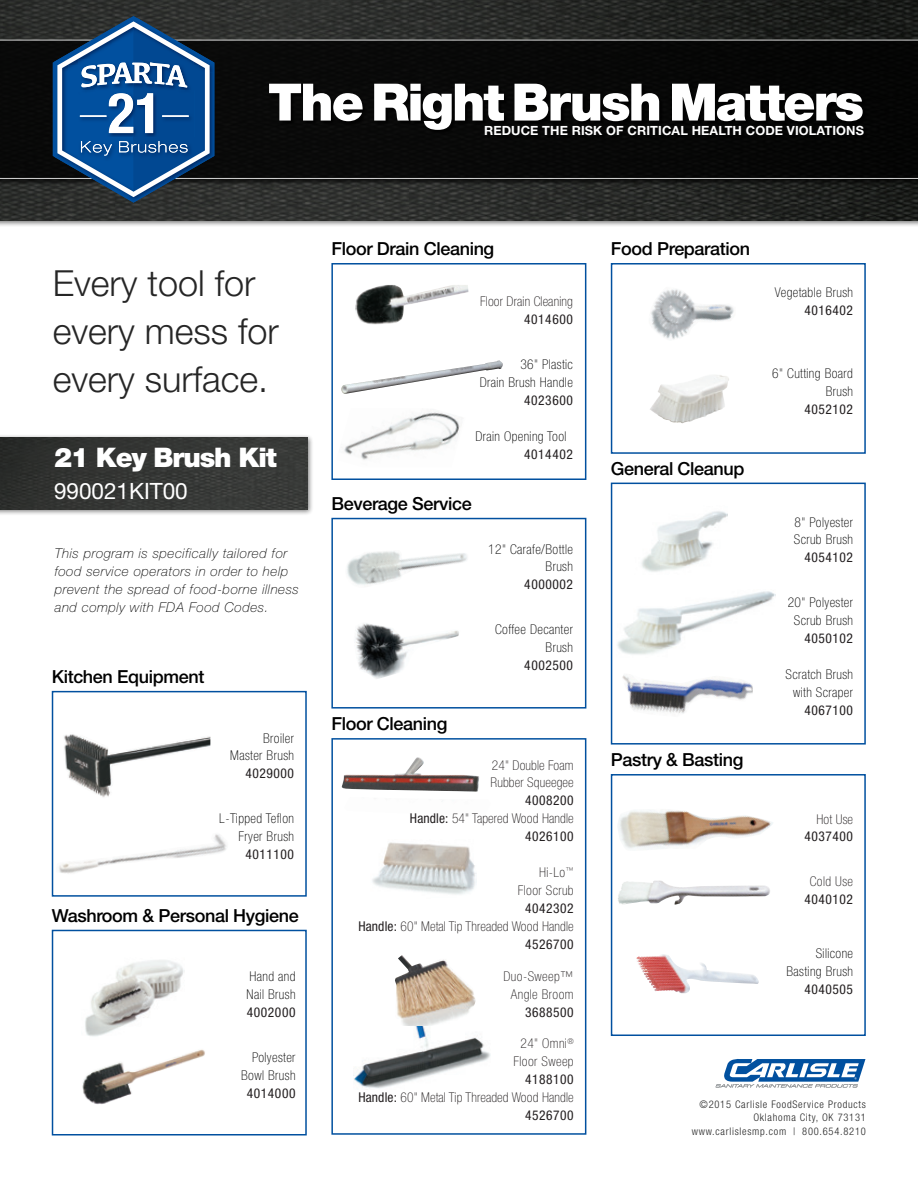
<style>
.page{position:relative;width:918px;height:1188px;background:#fff}
.page>*{position:absolute;margin:0;border:0;box-sizing:border-box;transform-origin:0 0}
.t1{font:900 51.6px "Helvetica Neue LT Std";letter-spacing:-.04em;color:#fff}
.t2{font:300 36px/48px "Helvetica Neue LT Std";color:#262626}
.t3{font:900 27px "Helvetica Neue LT Std";letter-spacing:-.04em;color:#fff}
.t4{font:22.5px "Helvetica Neue LT Std";color:#fff}
.t5{font:500 18px "Helvetica Neue LT Std";letter-spacing:-.02em;color:#000}
.t6{font:100 condensed 13.5px/18px "Helvetica Neue LT Std";letter-spacing:.03em;color:#000;text-align:right}
.t7{font:condensed 13.5px/18px "Helvetica Neue LT Std";letter-spacing:.04em;color:#231f20;text-align:right}
.t8{font:100 condensed 13.5px/18px "Helvetica Neue LT Std";letter-spacing:.01em;color:#231f20;text-align:right}
.t9{font:italic 100 13.5px/18px "Helvetica Neue LT Std";letter-spacing:.04em;color:#000}
.t10{font:100 condensed 13.5px/18px "Helvetica Neue LT Std";letter-spacing:.03em;color:#231f20;text-align:center}
.t11{font:700 12.75px "Helvetica Neue LT Std";letter-spacing:.01em;color:#fff}
.t12{font:300 condensed 10.5px/13.5px "Helvetica Neue LT Std";letter-spacing:.07em;color:#262626;text-align:right}
.s1{font-weight:100}
.s2{font-weight:400}
</style>
<div class="page">
<div style="left:0;top:0;width:918px;height:227px;background:#000;opacity:.55"></div>
<img style="left:0;top:0;width:918px;height:220px">
<div style="left:0;top:434px;width:314px;height:82px;background:#000;opacity:.55"></div>
<img style="left:0;top:438px;width:308px;height:71px">
<svg style="left:715px;top:1059px;width:151px;height:29px"></svg>
<img style="left:618px;top:880px;width:152px;height:25px">
<img style="left:636px;top:955px;width:77px;height:38px">
<img style="left:618px;top:810px;width:155px;height:40px">
<div style="left:611px;top:774px;width:255px;height:262px;border:2px solid #01509f"></div>
<img style="left:355px;top:285px;width:113px;height:40px">
<img style="left:341px;top:360px;width:162px;height:34px">
<img style="left:344px;top:412px;width:116px;height:48px">
<div style="left:331px;top:263px;width:255px;height:217px;border:2px solid #01509f"></div>
<img style="left:622px;top:675px;width:131px;height:39px">
<img style="left:617px;top:591px;width:158px;height:64px">
<img style="left:641px;top:511px;width:86px;height:61px">
<div style="left:611px;top:483px;width:255px;height:262px;border:2px solid #01509f"></div>
<img style="left:347px;top:551px;width:120px;height:34px">
<img style="left:355px;top:623px;width:104px;height:56px">
<div style="left:331px;top:518px;width:255px;height:191px;border:2px solid #01509f"></div>
<img style="left:82px;top:1050px;width:118px;height:54px">
<img style="left:85px;top:960px;width:100px;height:77px">
<div style="left:52px;top:930px;width:255px;height:206px;border:2px solid #01509f"></div>
<img style="left:651px;top:289px;width:83px;height:51px">
<div style="left:611px;top:263px;width:255px;height:191px;border:2px solid #01509f"></div>
<img style="left:59px;top:834px;width:168px;height:40px">
<img style="left:64px;top:734px;width:146px;height:63px">
<div style="left:52px;top:691px;width:255px;height:206px;border:2px solid #01509f"></div>
<img style="left:342px;top:757px;width:138px;height:35px">
<img style="left:372px;top:842px;width:105px;height:53px">
<div style="left:331px;top:738px;width:255px;height:397px;border:2px solid #01509f"></div>
<img style="left:353px;top:1026px;width:138px;height:62px">
<img style="left:395px;top:955px;width:81px;height:71px">
<div style="left:0;top:42px;width:918px;height:143px;background:#000;opacity:.75"></div>
<div style="left:0;top:40px;width:918px;height:139px;background:#080808"></div>
<div style="left:269px;top:85px;width:599px;height:54px;background:#000"></div>
<svg style="left:53px;top:16px;width:161px;height:187px"></svg>
<img style="left:650px;top:375px;width:79px;height:48px">
<h1 class="t1" style="left:268px;top:71px;width:598px">The Right Brush Matters</h1>
<p class="t11" style="left:484px;top:122px;width:381px">REDUCE THE RISK OF CRITICAL HEALTH CODE VIOLATIONS</p>
<h2 class="t2" style="left:53px;top:258px;width:228px">Every tool for every mess for every surface.</h2>
<h3 class="t3" style="left:54px;top:442px;width:224px">21 Key Brush Kit</h3>
<h3 class="t4" style="left:54px;top:478px;width:135px">990021KIT00</h3>
<p class="t9" style="left:55px;top:544px;width:246px">This program is specifically tailored for food service operators in order to help prevent the spread of food-borne illness and comply with FDA Food Codes.</p>
<h3 class="t5" style="left:52px;top:666px;width:154px">Kitchen Equipment</h3>
<p class="t6" style="left:230px;top:729px;width:65px">Broiler<br>Master Brush</p>
<p class="t7" style="left:245px;top:765px;width:50px">4029000</p>
<p class="t6" style="left:219px;top:810px;width:76px">L-Tipped Teflon<br>Fryer Brush</p>
<p class="t7" style="left:245px;top:846px;width:50px">4011100</p>
<h3 class="t5" style="left:52px;top:905px;width:249px">Washroom &amp; Personal Hygiene</h3>
<p class="t6" style="left:247px;top:967px;width:50px;text-align:left">Hand and<br>Nail Brush</p>
<p class="t7" style="left:247px;top:1003px;width:50px">4002000</p>
<p class="t6" style="left:241px;top:1048px;width:56px">Polyester<br>Bowl Brush</p>
<p class="t7" style="left:247px;top:1084px;width:50px">4014000</p>
<h3 class="t5" style="left:331px;top:238px;width:164px">Floor Drain Cleaning</h3>
<p class="t8" style="left:480px;top:292px;width:94px">Floor Drain Cleaning</p>
<p class="t7" style="left:524px;top:310px;width:50px">4014600</p>
<p class="t6" style="left:480px;top:355px;width:95px">36" Plastic<br>Drain Brush Handle</p>
<p class="t7" style="left:524px;top:391px;width:50px">4023600</p>
<p class="t6" style="left:475px;top:427px;width:93px">Drain Opening Tool</p>
<p class="t7" style="left:524px;top:445px;width:50px">4014402</p>
<h3 class="t5" style="left:331px;top:493px;width:142px">Beverage Service</h3>
<p class="t6" style="left:488px;top:540px;width:86px">12" Carafe/Bottle<br>Brush</p>
<p class="t7" style="left:524px;top:576px;width:50px">4000002</p>
<p class="t6" style="left:495px;top:621px;width:79px">Coffee Decanter<br>Brush</p>
<p class="t7" style="left:524px;top:657px;width:50px">4002500</p>
<h3 class="t5" style="left:331px;top:713px;width:118px">Floor Cleaning</h3>
<p class="t8" style="left:491px;top:756px;width:85px;text-align:left">24" Double Foam<br>Rubber Squeegee</p>
<p class="t7" style="left:410px;top:792px;width:165px">4008200<br>Handle: <span class="s1">54" Tapered Wood Handle<br></span>4026100</p>
<p class="t10" style="left:518px;top:864px;width:57px;text-align:right">Hi-Lo<sup>™<br></sup>Floor Scrub</p>
<p class="t8" style="left:358px;top:900px;width:217px"><span class="s2">4042302<br>Handle:</span> 60" Metal Tip Threaded Wood Handle<br><span class="s2">4526700</span></p>
<p class="t10" style="left:504px;top:967px;width:72px">Duo-Sweep™<br>Angle Broom</p>
<p class="t7" style="left:525px;top:1003px;width:50px">3688500</p>
<p class="t10" style="left:514px;top:1035px;width:62px">24" Omni<sup>®<br></sup>Floor Sweep</p>
<p class="t8" style="left:358px;top:1071px;width:217px"><span class="s2">4188100<br>Handle:</span> 60" Metal Tip Threaded Wood Handle<br><span class="s2">4526700</span></p>
<h3 class="t5" style="left:611px;top:238px;width:141px">Food Preparation</h3>
<h3 class="t5" style="left:611px;top:458px;width:135px">General Cleanup</h3>
<h3 class="t5" style="left:611px;top:749px;width:134px">Pastry &amp; Basting</h3>
<p class="t6" style="left:775px;top:283px;width:80px">Vegetable Brush</p>
<p class="t7" style="left:804px;top:301px;width:50px">4016402</p>
<p class="t6" style="left:772px;top:364px;width:82px">6" Cutting Board<br>Brush</p>
<p class="t7" style="left:804px;top:400px;width:50px">4052102</p>
<p class="t6" style="left:794px;top:513px;width:61px;text-align:left">8" Polyester<br>Scrub Brush</p>
<p class="t7" style="left:804px;top:549px;width:50px">4054102</p>
<p class="t6" style="left:788px;top:594px;width:67px;text-align:center">20" Polyester<br>Scrub Brush</p>
<p class="t7" style="left:804px;top:630px;width:50px">4050102</p>
<p class="t6" style="left:785px;top:666px;width:69px;text-align:center">Scratch Brush with Scraper</p>
<p class="t7" style="left:804px;top:702px;width:50px">4067100</p>
<p class="t8" style="left:817px;top:810px;width:38px">Hot Use</p>
<p class="t7" style="left:804px;top:828px;width:50px">4037400</p>
<p class="t8" style="left:810px;top:873px;width:45px">Cold Use</p>
<p class="t7" style="left:804px;top:891px;width:50px">4040102</p>
<p class="t6" style="left:786px;top:945px;width:68px">Silicone<br>Basting Brush</p>
<p class="t7" style="left:804px;top:981px;width:50px">4040505</p>
<p class="t12" style="left:692px;top:1097px;width:176px">©2015 Carlisle FoodService Products<br>Oklahoma City, OK 73131 www.carlislesmp.com | 800.654.8210</p>
</div>
